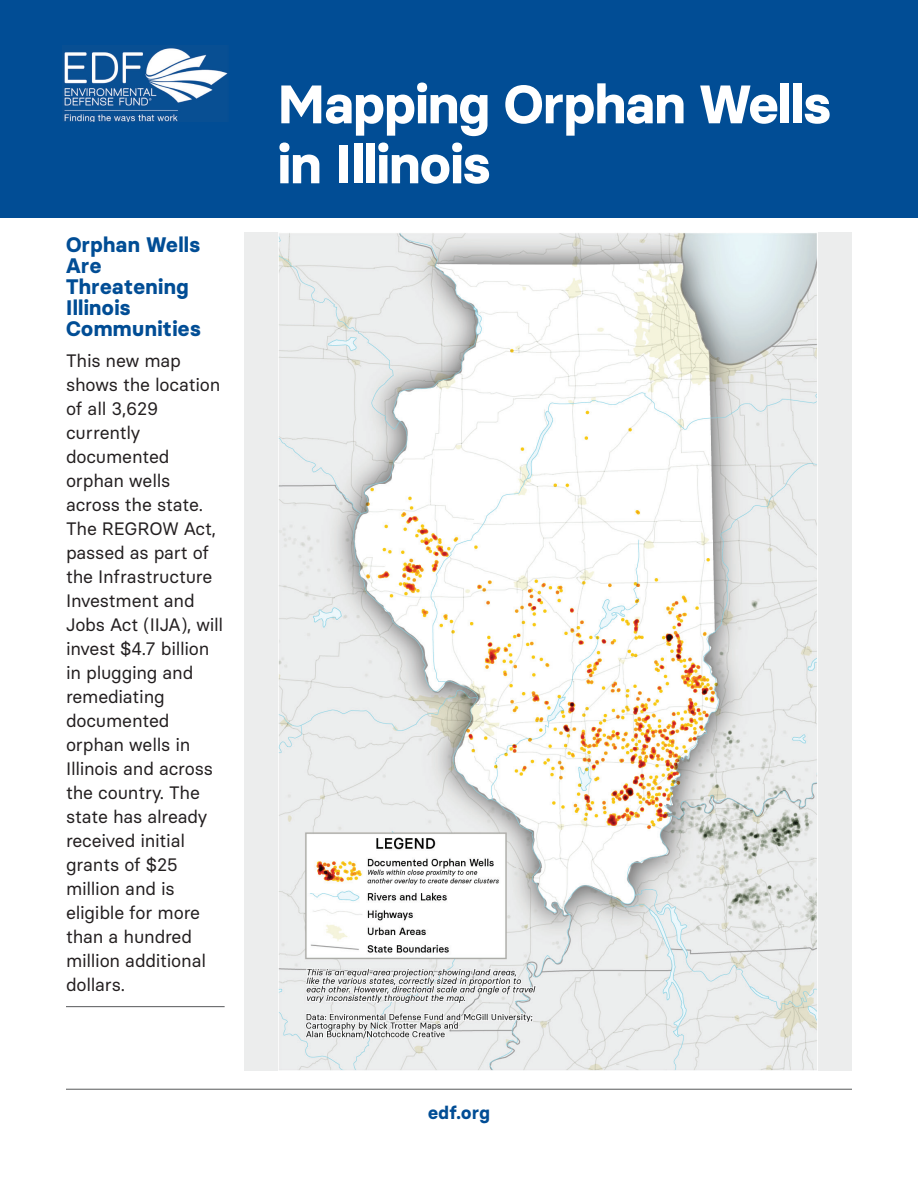
<style>
.page{position:relative;width:918px;height:1188px;background:#fff}
.page>*{position:absolute;margin:0;border:0;box-sizing:border-box;transform-origin:0 0}
.t1{font:700 54px/60px "Basier Circle";letter-spacing:-.01em;color:#fff}
.t2{font:700 21px/21px "Basier Circle";letter-spacing:.02em;color:#014d95}
.t3{font:18px/24px "Basier Circle";letter-spacing:-.01em;color:#231f20}
.t4{font:700 18px "Basier Circle";letter-spacing:.025em;color:#014d95}
</style>
<div class="page">
<hr style="left:66px;top:1089px;width:786px;height:1px;background:#57585a">
<hr style="left:66px;top:1006px;width:159px;height:1px;background:#57585a">
<div style="left:0;top:0;width:918px;height:218px;background:#014d95"></div>
<img style="left:64px;top:48px;width:164px;height:73px">
<div style="left:244px;top:232px;width:608px;height:839px;background:#eceded"></div>
<img style="left:279px;top:232px;width:538px;height:839px">
<p class="t2" style="left:66px;top:234px;width:136px">Orphan Wells<br>Are<br>Threatening<br>Illinois<br>Communities</p>
<p class="t3" style="left:66px;top:348px;width:159px">This new map shows the location of all 3,629 currently documented orphan wells across the state.<br>The REGROW Act, passed as part of the Infrastructure<br>Investment and<br>Jobs Act (IIJA), will invest $4.7 billion in plugging and remediating documented orphan wells in<br>Illinois and across the country. The state has already received initial grants of $25 million and is eligible for more than a hundred million additional dollars.</p>
<h1 class="t1" style="left:278px;top:74px;width:555px">Mapping Orphan Wells in Illinois</h1>
<p class="t4" style="left:428px;top:1102px;width:63px">edf.org</p>
</div>
